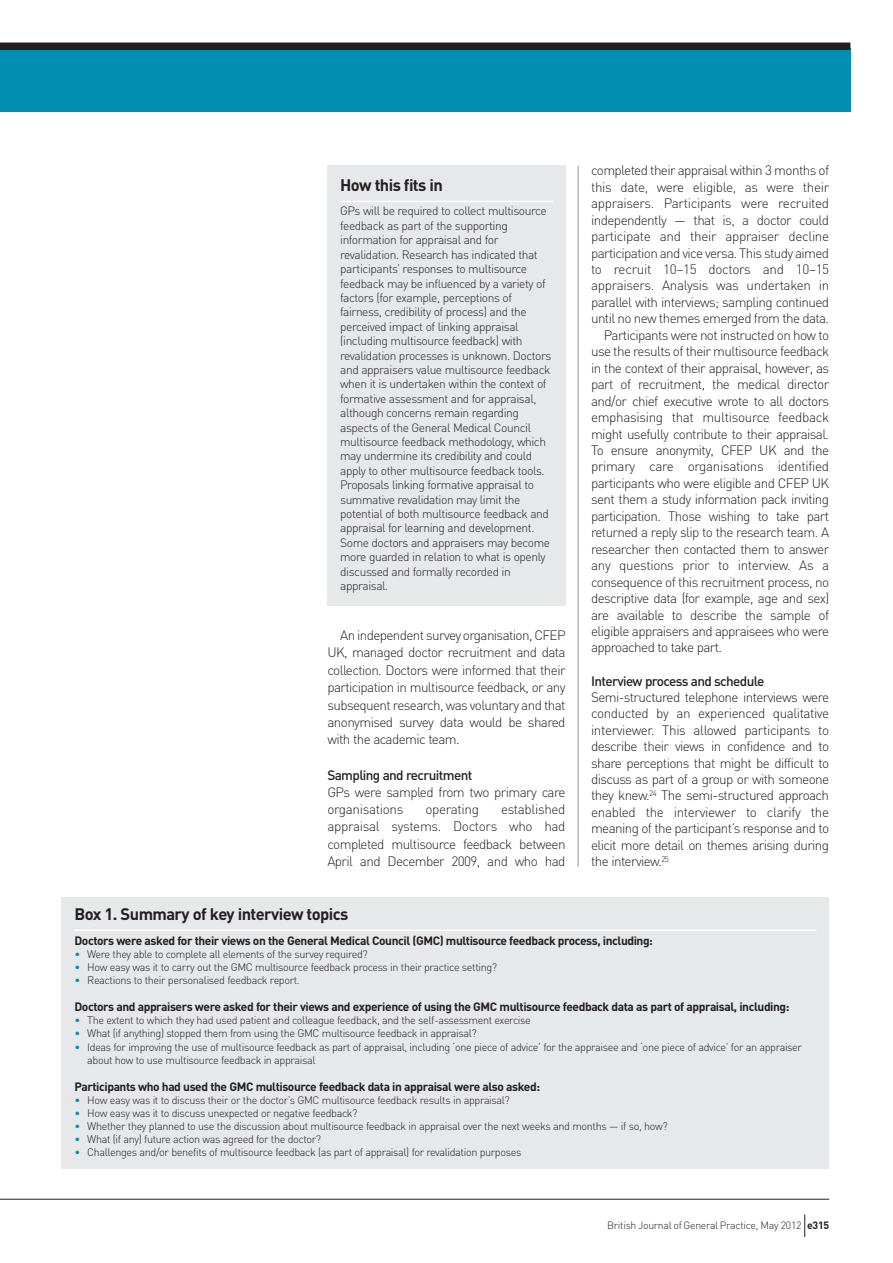
<style>
.page{position:relative;width:893px;height:1263px;background:#fff}
.page>*{position:absolute;margin:0;border:0;box-sizing:border-box;transform-origin:0 0}
.t1{font:700 16.5px "DIN";letter-spacing:-.035em;color:#231f20}
.t2{font:300 13.5px/17.4px "DIN";letter-spacing:-.045em;color:#231f20;text-align:justify}
.t3{font:300 13.5px "DIN";letter-spacing:-.025em;color:#231f20}
.t4{font:500 13.5px "DIN";letter-spacing:-.045em;color:#231f20}
.t5{font:300 12px/14.4px "DIN";letter-spacing:-.035em;color:#231f20}
.t6{font:700 12px "DIN";letter-spacing:-.035em;color:#231f20}
.t7{font:300 10.8px/13px "DIN";letter-spacing:-.035em;color:#231f20}
.t8{font:300 10.5px "DIN";letter-spacing:-.025em;color:#231f20}
.s1{color:#008fb3}
.s2{font-weight:700}
</style>
<div class="page">
<hr style="left:578px;top:166px;width:1px;height:701px;background:#939598">
<div style="left:327px;top:165px;width:239px;height:441px;background:#e7e8e9"></div>
<hr style="left:340px;top:201px;width:213px;height:1px;background:#fff">
<hr style="left:0;top:1199px;width:829px;height:1px;background:#231f20">
<svg style="left:804px;top:1214px;width:1px;height:23px"></svg>
<div style="left:0;top:48px;width:850px;height:63px;background:#008fb3"></div>
<div style="left:0;top:43px;width:850px;height:7px;background:#231f20"></div>
<div style="left:62px;top:897px;width:767px;height:272px;background:#e7e8e9"></div>
<hr style="left:74px;top:929px;width:742px;height:2px;background:#fff">
<p class="t1" style="left:340px;top:176px;width:104px">How this fits in</p>
<p class="t5" style="left:340px;top:204px;width:213px">GPs will be required to collect multisource feedback as part of the supporting information for appraisal and for revalidation. Research has indicated that participants’ responses to multisource feedback may be influenced by a variety of factors (for example, perceptions of fairness, credibility of process) and the perceived impact of linking appraisal (including multisource feedback) with revalidation processes is unknown. Doctors and appraisers value multisource feedback when it is undertaken within the context of formative assessment and for appraisal, although concerns remain regarding aspects of the General Medical Council multisource feedback methodology, which may undermine its credibility and could apply to other multisource feedback tools.<br>Proposals linking formative appraisal to summative revalidation may limit the potential of both multisource feedback and appraisal for learning and development.<br>Some doctors and appraisers may become more guarded in relation to what is openly discussed and formally recorded in appraisal.</p>
<p class="t2" style="left:327px;top:627px;width:240px;text-indent:13px">An independent survey organisation, CFEP UK, managed doctor recruitment and data collection. Doctors were informed that their participation in multisource feedback, or any subsequent research, was voluntary and that anonymised survey data would be shared with the academic team.</p>
<p class="t4" style="left:327px;top:767px;width:147px">Sampling and recruitment</p>
<p class="t2" style="left:327px;top:783px;width:240px">GPs were sampled from two primary care organisations</p>
<p class="t2" style="left:327px;top:801px;width:240px;text-indent:174px">established appraisal systems. Doctors who had completed multisource feedback between April and December 2009, and who had</p>
<p class="t3" style="left:425px;top:801px;width:55px">operating</p>
<p class="t2" style="left:591px;top:162px;width:240px">completed their appraisal within 3 months of</p>
<p class="t3" style="left:591px;top:179px;width:240px">this date, were eligible, as were their</p>
<p class="t3" style="left:591px;top:196px;width:240px">appraisers. Participants were recruited</p>
<p class="t2" style="left:591px;top:211px;width:240px">independently — that is, a doctor could</p>
<p class="t3" style="left:591px;top:229px;width:240px">participate and their appraiser decline</p>
<p class="t2" style="left:591px;top:244px;width:240px">participation and vice versa. This study aimed</p>
<p class="t3" style="left:591px;top:261px;width:240px">to recruit 10–15 doctors and 10–15</p>
<p class="t3" style="left:591px;top:278px;width:240px">appraisers. Analysis was undertaken in</p>
<p class="t2" style="left:591px;top:294px;width:240px">parallel with interviews; sampling continued</p>
<p class="t2" style="left:591px;top:310px;width:240px">until no new themes emerged from the data.</p>
<p class="t2" style="left:604px;top:326px;width:227px">Participants were not instructed on how to</p>
<p class="t2" style="left:591px;top:343px;width:240px">use the results of their multisource feedback</p>
<p class="t2" style="left:591px;top:359px;width:240px">in the context of their appraisal, however, as</p>
<p class="t2" style="left:591px;top:376px;width:240px">part of recruitment, the medical director</p>
<p class="t2" style="left:591px;top:392px;width:240px">and/or chief executive wrote to all doctors</p>
<p class="t3" style="left:591px;top:409px;width:240px">emphasising that multisource feedback</p>
<p class="t2" style="left:591px;top:425px;width:240px">might usefully contribute to their appraisal.</p>
<p class="t2" style="left:591px;top:442px;width:240px">To ensure anonymity, CFEP UK and the</p>
<p class="t3" style="left:591px;top:459px;width:240px">primary care organisations identified</p>
<p class="t2" style="left:591px;top:474px;width:240px">participants who were eligible and CFEP UK</p>
<p class="t2" style="left:591px;top:491px;width:240px">sent them a study information pack inviting</p>
<p class="t2" style="left:591px;top:507px;width:240px">participation. Those wishing to take part</p>
<p class="t2" style="left:591px;top:524px;width:240px">returned a reply slip to the research team. A</p>
<p class="t2" style="left:591px;top:540px;width:240px">researcher then contacted them to answer</p>
<p class="t3" style="left:591px;top:558px;width:240px">any questions prior to interview. As a</p>
<p class="t2" style="left:591px;top:573px;width:240px">consequence of this recruitment process, no</p>
<p class="t2" style="left:591px;top:590px;width:240px">descriptive data (for example, age and sex)</p>
<p class="t2" style="left:591px;top:606px;width:240px">are available to describe the sample of</p>
<p class="t2" style="left:591px;top:623px;width:240px">eligible appraisers and appraisees who were</p>
<p class="t2" style="left:591px;top:639px;width:132px">approached to take part.</p>
<p class="t4" style="left:591px;top:673px;width:175px">Interview process and schedule</p>
<p class="t2" style="left:591px;top:689px;width:240px;line-height:16.5px">Semi-structured telephone interviews were conducted by an experienced qualitative interviewer. This allowed participants to describe their views in confidence and to share perceptions that might be difficult to discuss as part of a group or with someone they knew.<sup>24</sup> The semi-structured approach enabled the interviewer to clarify the meaning of the participant’s response and to elicit more detail on themes arising during the interview.<sup>25</sup></p>
<p class="t1" style="left:74px;top:905px;width:275px">Box 1. Summary of key interview topics</p>
<p class="t6" style="left:74px;top:933px;width:580px">Doctors were asked for their views on the General Medical Council (GMC) multisource feedback process, including:</p>
<p class="t7" style="left:74px;top:947px;width:295px"><span class="s1">•</span> Were they able to complete all elements of the survey required?</p>
<p class="t7" style="left:74px;top:960px;width:424px"><span class="s1">•</span> How easy was it to carry out the GMC multisource feedback process in their practice setting?</p>
<p class="t7" style="left:74px;top:974px;width:227px"><span class="s1">•</span> Reactions to their personalised feedback report.</p>
<p class="t6" style="left:74px;top:1000px;width:717px">Doctors and appraisers were asked for their views and experience of using the GMC multisource feedback data as part of appraisal, including:</p>
<p class="t7" style="left:74px;top:1014px;width:458px"><span class="s1">•</span> The extent to which they had used patient and colleague feedback, and the self-assessment exercise</p>
<p class="t7" style="left:74px;top:1027px;width:404px"><span class="s1">•</span> What (if anything) stopped them from using the GMC multisource feedback in appraisal?</p>
<p class="t7" style="left:87px;top:1040px;width:716px;text-indent:-13px"><span class="s1">•</span> Ideas for improving the use of multisource feedback as part of appraisal, including ‘one piece of advice’ for the appraisee and ‘one piece of advice’ for an appraiser about how to use multisource feedback in appraisal</p>
<p class="t6" style="left:74px;top:1080px;width:467px">Participants who had used the GMC multisource feedback data in appraisal were also asked:</p>
<p class="t7" style="left:74px;top:1094px;width:437px"><span class="s1">•</span> How easy was it to discuss their or the doctor’s GMC multisource feedback results in appraisal?</p>
<p class="t7" style="left:74px;top:1107px;width:285px"><span class="s1">•</span> How easy was it to discuss unexpected or negative feedback?</p>
<p class="t7" style="left:74px;top:1120px;width:595px"><span class="s1">•</span> Whether they planned to use the discussion about multisource feedback in appraisal over the next weeks and months — if so, how?</p>
<p class="t7" style="left:74px;top:1133px;width:248px"><span class="s1">•</span> What (if any) future action was agreed for the doctor?</p>
<p class="t7" style="left:74px;top:1146px;width:448px"><span class="s1">•</span> Challenges and/or benefits of multisource feedback (as part of appraisal) for revalidation purposes</p>
<p class="t8" style="left:607px;top:1219px;width:224px">British Journal of General Practice, May 2012 <span class="s2">e315</span></p>
</div>
